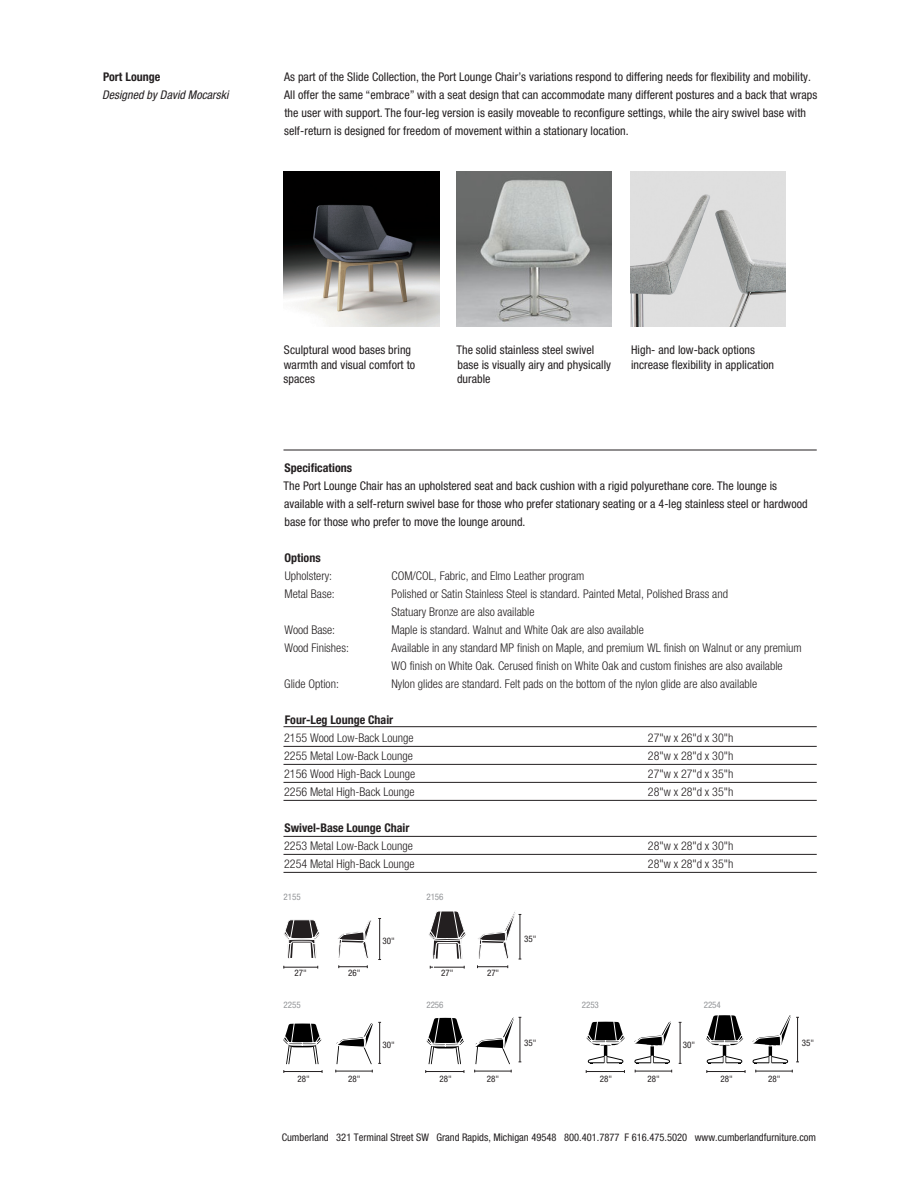
<style>
.page{position:relative;width:918px;height:1188px;background:#fff}
.page>*{position:absolute;margin:0;border:0;box-sizing:border-box;transform-origin:0 0}
.t1{font:condensed 12px/18px "Helvetica Neue LT Pro";letter-spacing:.005em;color:#231f20}
.t2{font:300 condensed 12px/18px "Helvetica Neue LT Pro";color:#231f20}
.Heading_2{font:700 condensed 12px "Helvetica Neue LT Pro";color:#231f20}
.t3{font:italic condensed 12px/18px "Helvetica Neue LT Pro";color:#231f20}
.t4{font:condensed 10.5px "Helvetica Neue LT Pro";color:#231f20}
.GC__Body_Copy__1{font:condensed 9px "Helvetica Neue LT Pro";color:#231f20}
.t5{font:condensed 9px "Helvetica Neue LT Pro";color:#939598}
.s1{font-weight:700;font-style:normal}
.s2{font-weight:700}
</style>
<div class="page">
<hr style="left:284px;top:450px;width:533px;height:1px;background:#231f20">
<hr style="left:284px;top:726px;width:533px;height:1px;background:#231f20">
<hr style="left:284px;top:746px;width:533px;height:1px;background:#231f20">
<hr style="left:284px;top:764px;width:533px;height:1px;background:#231f20">
<hr style="left:284px;top:782px;width:533px;height:1px;background:#231f20">
<hr style="left:284px;top:800px;width:533px;height:1px;background:#231f20">
<hr style="left:284px;top:836px;width:533px;height:1px;background:#231f20">
<hr style="left:284px;top:854px;width:533px;height:1px;background:#231f20">
<hr style="left:284px;top:872px;width:533px;height:1px;background:#231f20">
<img style="left:284px;top:171px;width:155px;height:156px">
<img style="left:456px;top:171px;width:156px;height:156px">
<img style="left:630px;top:171px;width:156px;height:156px">
<svg style="left:284px;top:919px;width:36px;height:40px"></svg>
<svg style="left:338px;top:920px;width:34px;height:38px"></svg>
<hr style="left:284px;top:1071px;width:38px;height:1px;background:#231f20">
<hr style="left:426px;top:1071px;width:38px;height:1px;background:#231f20">
<hr style="left:586px;top:1071px;width:38px;height:1px;background:#231f20">
<hr style="left:707px;top:1071px;width:38px;height:1px;background:#231f20">
<hr style="left:284px;top:967px;width:34px;height:1px;background:#231f20">
<hr style="left:336px;top:1071px;width:36px;height:1px;background:#231f20">
<hr style="left:475px;top:1071px;width:36px;height:1px;background:#231f20">
<hr style="left:635px;top:1071px;width:37px;height:1px;background:#231f20">
<hr style="left:756px;top:1071px;width:36px;height:1px;background:#231f20">
<svg style="left:338px;top:965px;width:30px;height:3px"></svg>
<hr style="left:680px;top:1022px;width:1px;height:41px;background:#231f20">
<hr style="left:379px;top:918px;width:1px;height:42px;background:#231f20">
<svg style="left:429px;top:911px;width:37px;height:58px"></svg>
<svg style="left:477px;top:912px;width:44px;height:56px"></svg>
<svg style="left:283px;top:1023px;width:38px;height:41px"></svg>
<svg style="left:336px;top:1022px;width:45px;height:42px"></svg>
<svg style="left:427px;top:1017px;width:94px;height:47px"></svg>
<svg style="left:634px;top:1022px;width:37px;height:42px"></svg>
<svg style="left:587px;top:1021px;width:38px;height:43px"></svg>
<svg style="left:706px;top:1015px;width:93px;height:49px"></svg>
<p class="t3" style="left:102px;top:68px;width:128px"><span class="s1">Port Lounge<br></span>Designed by David Mocarski</p>
<p class="t1" style="left:284px;top:68px;width:535px">As part of the Slide Collection, the Port Lounge Chair’s variations respond to differing needs for flexibility and mobility.<br>All offer the same “embrace” with a seat design that can accommodate many different postures and a back that wraps the user with support. The four-leg version is easily moveable to reconfigure settings, while the airy swivel base with self-return is designed for freedom of movement within a stationary location.</p>
<p class="t1" style="left:284px;top:343px;width:133px;line-height:14.4px">Sculptural wood bases bring warmth and visual comfort to spaces</p>
<p class="t1" style="left:456px;top:343px;width:156px;line-height:14.4px">The solid stainless steel swivel base is visually airy and physically durable</p>
<p class="t1" style="left:631px;top:343px;width:145px;line-height:14.4px">High- and low-back options increase flexibility in application</p>
<p class="Heading_2" style="left:285px;top:461px;width:69px">Specifications</p>
<p class="t1" style="left:284px;top:477px;width:526px">The Port Lounge Chair has an upholstered seat and back cushion with a rigid polyurethane core. The lounge is available with a self-return swivel base for those who prefer stationary seating or a 4-leg stainless steel or hardwood base for those who prefer to move the lounge around.</p>
<p class="Heading_2" style="left:284px;top:551px;width:38px">Options</p>
<p class="t2" style="left:285px;top:567px;width:49px">Upholstery:</p>
<p class="t2" style="left:391px;top:567px;width:195px">COM/COL, Fabric, and Elmo Leather program</p>
<p class="t2" style="left:285px;top:585px;width:52px">Metal Base:</p>
<p class="t2" style="left:391px;top:585px;width:338px">Polished or Satin Stainless Steel is standard. Painted Metal, Polished Brass and<br>Statuary Bronze are also available</p>
<p class="t2" style="left:284px;top:621px;width:52px">Wood Base:</p>
<p class="t2" style="left:392px;top:621px;width:254px">Maple is standard. Walnut and White Oak are also available</p>
<p class="t2" style="left:284px;top:639px;width:66px">Wood Finishes:</p>
<p class="t2" style="left:392px;top:639px;width:412px">Available in any standard MP finish on Maple, and premium WL finish on Walnut or any premium<br>WO finish on White Oak. Cerused finish on White Oak and custom finishes are also available</p>
<p class="t2" style="left:284px;top:675px;width:56px">Glide Option:</p>
<p class="t2" style="left:392px;top:675px;width:367px">Nylon glides are standard. Felt pads on the bottom of the nylon glide are also available</p>
<p class="t2" style="left:284px;top:711px;width:131px"><span class="s2">Four-Leg Lounge Chair<br></span>2155 Wood Low-Back Lounge</p>
<p class="t2" style="left:648px;top:729px;width:87px">27"w x 26"d x 30"h</p>
<p class="t2" style="left:284px;top:747px;width:130px">2255 Metal Low-Back Lounge</p>
<p class="t2" style="left:648px;top:747px;width:87px">28"w x 28"d x 30"h</p>
<p class="t2" style="left:284px;top:765px;width:133px">2156 Wood High-Back Lounge</p>
<p class="t2" style="left:648px;top:765px;width:87px">27"w x 27"d x 35"h</p>
<p class="t2" style="left:284px;top:783px;width:132px">2256 Metal High-Back Lounge</p>
<p class="t2" style="left:648px;top:783px;width:87px">28"w x 28"d x 35"h</p>
<p class="Heading_2" style="left:285px;top:821px;width:126px">Swivel-Base Lounge Chair</p>
<p class="t2" style="left:284px;top:837px;width:130px">2253 Metal Low-Back Lounge</p>
<p class="t2" style="left:648px;top:837px;width:87px">28"w x 28"d x 30"h</p>
<p class="t2" style="left:284px;top:855px;width:132px">2254 Metal High-Back Lounge</p>
<p class="t2" style="left:648px;top:855px;width:87px">28"w x 28"d x 35"h</p>
<p class="t5" style="left:284px;top:892px;width:19px">2155</p>
<p class="GC__Body_Copy__1" style="left:382px;top:936px;width:14px">30"</p>
<p class="t5" style="left:426px;top:892px;width:19px">2156</p>
<p class="GC__Body_Copy__1" style="left:295px;top:968px;width:14px">27"</p>
<p class="GC__Body_Copy__1" style="left:441px;top:968px;width:14px">27"</p>
<p class="GC__Body_Copy__1" style="left:348px;top:968px;width:14px">26"</p>
<p class="GC__Body_Copy__1" style="left:487px;top:968px;width:14px">27"</p>
<p class="GC__Body_Copy__1" style="left:524px;top:934px;width:14px">35"</p>
<p class="t5" style="left:284px;top:1000px;width:19px">2255</p>
<p class="t5" style="left:426px;top:1000px;width:19px">2256</p>
<p class="t5" style="left:582px;top:1000px;width:19px">2253</p>
<p class="t5" style="left:704px;top:1000px;width:19px">2254</p>
<p class="GC__Body_Copy__1" style="left:524px;top:1038px;width:14px">35"</p>
<p class="GC__Body_Copy__1" style="left:802px;top:1038px;width:14px">35"</p>
<p class="GC__Body_Copy__1" style="left:382px;top:1039px;width:14px">30"</p>
<p class="GC__Body_Copy__1" style="left:683px;top:1039px;width:14px">30"</p>
<p class="GC__Body_Copy__1" style="left:298px;top:1074px;width:14px">28"</p>
<p class="GC__Body_Copy__1" style="left:439px;top:1074px;width:14px">28"</p>
<p class="GC__Body_Copy__1" style="left:600px;top:1074px;width:14px">28"</p>
<p class="GC__Body_Copy__1" style="left:721px;top:1074px;width:14px">28"</p>
<p class="GC__Body_Copy__1" style="left:348px;top:1074px;width:14px">28"</p>
<p class="GC__Body_Copy__1" style="left:487px;top:1074px;width:14px">28"</p>
<p class="GC__Body_Copy__1" style="left:647px;top:1074px;width:14px">28"</p>
<p class="GC__Body_Copy__1" style="left:768px;top:1074px;width:14px">28"</p>
<p class="t4" style="left:282px;top:1132px;width:536px">Cumberland 321 Terminal Street SW Grand Rapids, Michigan 49548 800.401.7877 F 616.475.5020 www.cumberlandfurniture.com</p>
</div>
